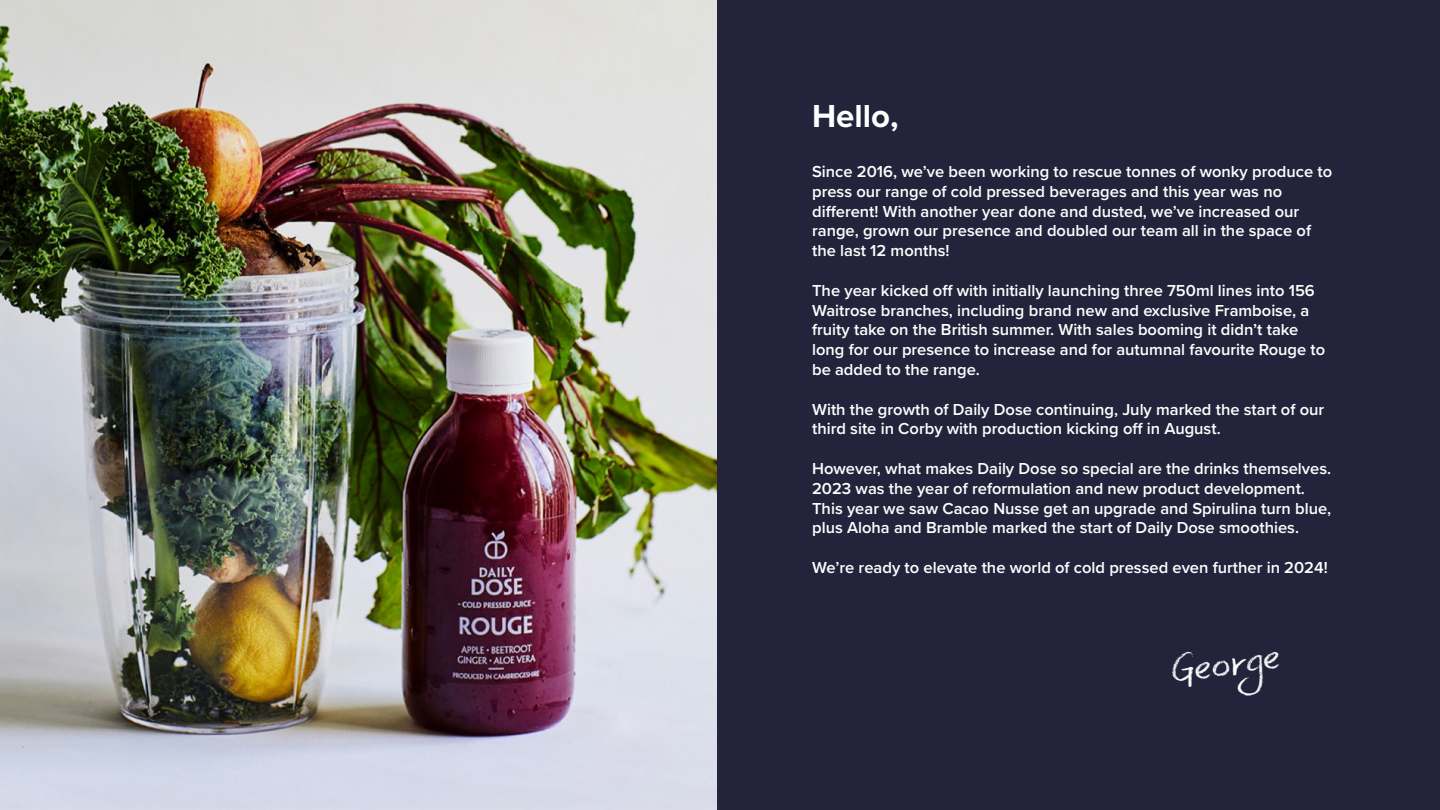
<style>
.page{position:relative;width:1440px;height:810px;background:#fff}
.page>*{position:absolute;margin:0;border:0;box-sizing:border-box;transform-origin:0 0}
.t1{font:41.25px "DK Keswick";color:#fff}
.t2{font:700 33px "Proxima Nova";color:#fff}
.t3{font:600 16.5px/19.8px "Proxima Nova";color:#fff}
</style>
<div class="page">
<img style="left:0;top:0;width:718px;height:810px">
<div style="left:718px;top:0;width:722px;height:810px;background:#23243b"></div>
<p class="t2" style="left:812px;top:92px;width:88px">Hello,</p>
<p class="t3" style="left:812px;top:161px;width:522px">Since 2016, we’ve been working to rescue tonnes of wonky produce to press our range of cold pressed beverages and this year was no</p>
<p class="t3" style="left:812px;top:201px;width:501px">different! With another year done and dusted, we’ve increased our range, grown our presence and doubled our team all in the space of the last 12 months!</p>
<p class="t3" style="left:812px;top:280px;width:504px">The year kicked off with initially launching three 750ml lines into 156</p>
<p class="t3" style="left:812px;top:300px;width:515px">Waitrose branches, including brand new and exclusive Framboise, a fruity take on the British summer. With sales booming it didn’t take long for our presence to increase and for autumnal favourite Rouge to be added to the range.</p>
<p class="t3" style="left:812px;top:399px;width:514px">With the growth of Daily Dose continuing, July marked the start of our third site in Corby with production kicking off in August.</p>
<p class="t3" style="left:812px;top:458px;width:521px">However, what makes Daily Dose so special are the drinks themselves.<br>2023 was the year of reformulation and new product development.<br>This year we saw Cacao Nusse get an upgrade and Spirulina turn blue, plus Aloha and Bramble marked the start of Daily Dose smoothies.</p>
<p class="t3" style="left:812px;top:557px;width:517px">We’re ready to elevate the world of cold pressed even further in 2024!</p>
<p class="t1" style="left:1167px;top:645px;width:112px;rotate:-8deg">George</p>
</div>
